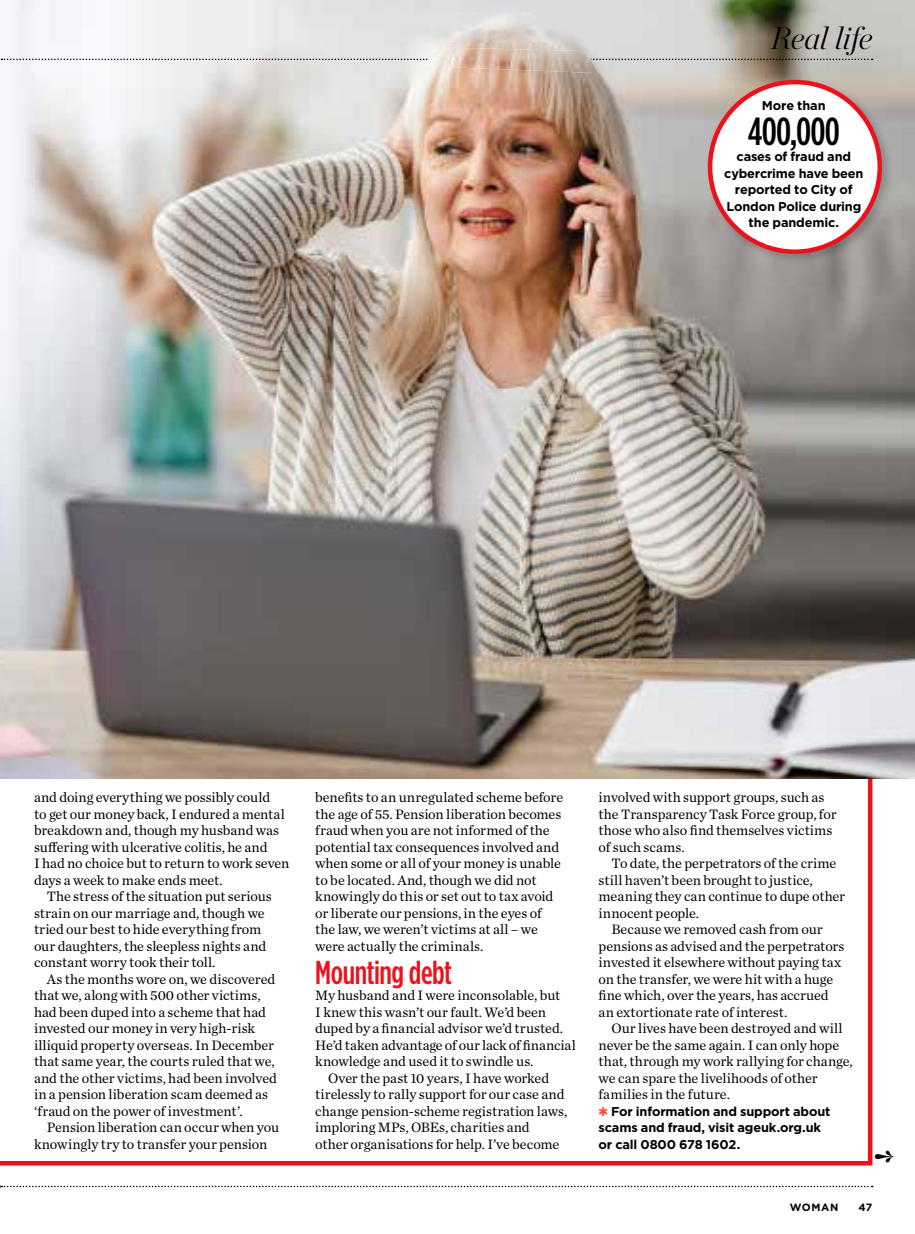
<style>
.page{position:relative;width:915px;height:1234px;background:#fff}
.page>*{position:absolute;margin:0;border:0;box-sizing:border-box;transform-origin:0 0}
.t1{font:500 39px "Gotham Condensed";letter-spacing:-.02em;color:#000}
.t2{font:500 33px "Gotham Condensed";letter-spacing:-.01em;color:#ed111c}
.t3{font:italic 200 31.5px "Chronicle Display";letter-spacing:-.02em;color:#000}
.t4{font:14.25px/16.5px "Chronicle Text G1";letter-spacing:-.005em;color:#000}
.t5{font:700 12.75px/16.5px "Gotham";letter-spacing:-.01em;color:#000}
.t6{font:700 10.5px "Gotham";letter-spacing:.06em;color:#000}
.s1{color:#f15036}
</style>
<div class="page">
<svg style="left:0;top:778px;width:872px;height:387px"></svg>
<img style="left:0;top:0;width:914px;height:778px">
<svg style="left:0;top:1185px;width:872px;height:1px"></svg>
<div style="left:0;top:474px;width:5px;height:359px;background:#000;opacity:.2"></div>
<div style="left:705px;top:77px;width:188px;height:188px;background:#000;opacity:.2"></div>
<div style="left:709px;top:82px;width:170px;height:170px;background:#fff;border-radius:50%"></div>
<div style="left:707px;top:80px;width:174px;height:174px;border:4px solid #ed111c;border-radius:50%"></div>
<svg style="left:1px;top:47px;width:871px;height:26px"></svg>
<img style="left:421px;top:47px;width:178px;height:26px">
<h3 class="t3" style="left:770px;top:14px;width:103px">Real life</h3>
<p class="t5" style="left:761px;top:97px;width:65px">More than</p>
<h1 class="t1" style="left:747px;top:108px;width:93px">400,000</h1>
<p class="t5" style="left:724px;top:148px;width:141px;text-align:center">cases of fraud and cybercrime have been reported to City of<br>London Police during the pandemic.</p>
<p class="t4" style="left:34px;top:788px;width:257px">and doing everything we possibly could<br>to get our money back, I endured a mental breakdown and, though my husband was suffering with ulcerative colitis, he and<br>I had no choice but to return to work seven days a week to make ends meet.</p>
<p class="t4" style="left:34px;top:887px;width:239px;text-indent:13px">The stress of the situation put serious strain on our marriage and, though we tried our best to hide everything from our daughters, the sleepless nights and constant worry took their toll.</p>
<p class="t4" style="left:34px;top:969px;width:244px;text-indent:13px">As the months wore on, we discovered that we, along with 500 other victims, had been duped into a scheme that had invested our money in very high-risk illiquid property overseas. In December that same year, the courts ruled that we, and the other victims, had been involved in a pension liberation scam deemed as ‘fraud on the power of investment’.</p>
<p class="t4" style="left:34px;top:1118px;width:246px;text-indent:13px">Pension liberation can occur when you knowingly try to transfer your pension</p>
<p class="t4" style="left:315px;top:788px;width:249px">benefits to an unregulated scheme before the age of 55. Pension liberation becomes fraud when you are not informed of the potential tax consequences involved and when some or all of your money is unable to be located. And, though we did not knowingly do this or set out to tax avoid or liberate our pensions, in the eyes of the law, we weren’t victims at all – we were actually the criminals.</p>
<h2 class="t2" style="left:315px;top:952px;width:138px">Mounting debt</h2>
<p class="t4" style="left:315px;top:986px;width:246px">My husband and I were inconsolable, but</p>
<p class="t4" style="left:315px;top:1002px;width:232px">I knew this wasn’t our fault. We’d been</p>
<p class="t4" style="left:315px;top:1019px;width:249px">duped by a financial advisor we’d trusted.</p>
<p class="t4" style="left:315px;top:1035px;width:262px">He’d taken advantage of our lack of financial</p>
<p class="t4" style="left:315px;top:1052px;width:220px">knowledge and used it to swindle us.</p>
<p class="t4" style="left:328px;top:1068px;width:223px">Over the past 10 years, I have worked</p>
<p class="t4" style="left:315px;top:1085px;width:250px">tirelessly to rally support for our case and</p>
<p class="t4" style="left:315px;top:1101px;width:253px">change pension-scheme registration laws,</p>
<p class="t4" style="left:315px;top:1118px;width:216px">imploring MPs, OBEs, charities and</p>
<p class="t4" style="left:315px;top:1134px;width:245px">other organisations for help. I’ve become</p>
<p class="t4" style="left:598px;top:788px;width:239px">involved with support groups, such as the Transparency Task Force group, for those who also find themselves victims of such scams.</p>
<p class="t4" style="left:611px;top:854px;width:226px">To date, the perpetrators of the crime</p>
<p class="t4" style="left:598px;top:870px;width:216px">still haven’t been brought to justice,</p>
<p class="t4" style="left:598px;top:887px;width:248px">meaning they can continue to dupe other</p>
<p class="t4" style="left:598px;top:903px;width:102px">innocent people.</p>
<p class="t4" style="left:611px;top:920px;width:213px">Because we removed cash from our</p>
<p class="t4" style="left:598px;top:936px;width:247px">pensions as advised and the perpetrators</p>
<p class="t4" style="left:598px;top:953px;width:244px">invested it elsewhere without paying tax</p>
<p class="t4" style="left:598px;top:969px;width:236px">on the transfer, we were hit with a huge</p>
<p class="t4" style="left:598px;top:986px;width:231px">fine which, over the years, has accrued</p>
<p class="t4" style="left:598px;top:1002px;width:190px">an extortionate rate of interest.</p>
<p class="t4" style="left:611px;top:1019px;width:232px">Our lives have been destroyed and will</p>
<p class="t4" style="left:598px;top:1035px;width:242px">never be the same again. I can only hope</p>
<p class="t4" style="left:598px;top:1052px;width:256px">that, through my work rallying for change,</p>
<p class="t4" style="left:598px;top:1068px;width:220px">we can spare the livelihoods of other</p>
<p class="t4" style="left:598px;top:1085px;width:133px">families in the future.</p>
<p class="t5" style="left:598px;top:1102px;width:233px"><span class="s1">✱</span> For information and support about scams and fraud, visit ageuk.org.uk or call 0800 678 1602.</p>
<p class="t6" style="left:789px;top:1200px;width:50px">WOMAN</p>
<p class="t6" style="left:858px;top:1200px;width:16px">47</p>
</div>
